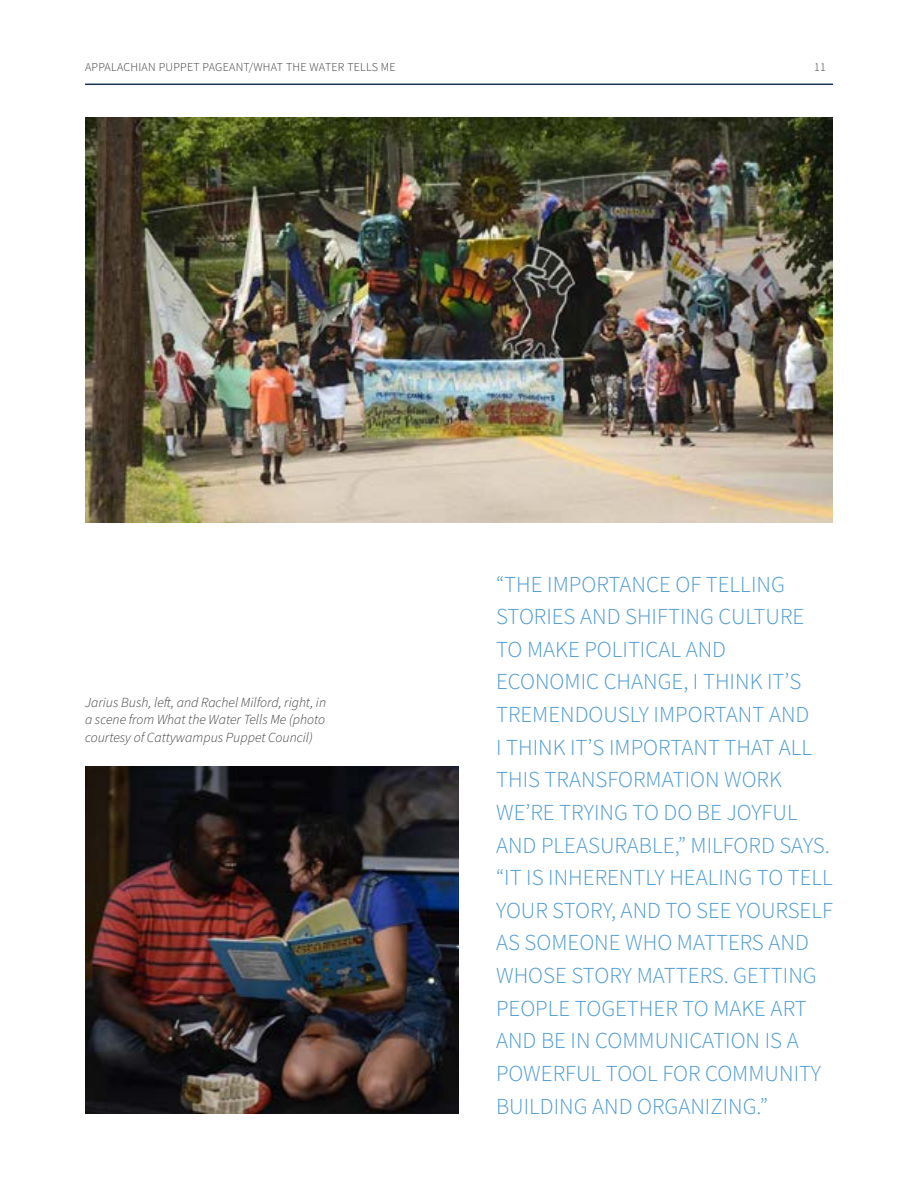
<style>
.page{position:relative;width:918px;height:1188px;background:#fff}
.page>*{position:absolute;margin:0;border:0;box-sizing:border-box;transform-origin:0 0}
.t1{font:300 22.8px/32.5px "Source Sans Pro";color:#4b9ad4}
.t2{font:italic 300 13.8px/17.5px "Source Sans Pro";color:#3c3c3b;text-align:justify}
.t3{font:300 12px "Source Sans Pro";letter-spacing:.02em;color:#3c3c3b}
</style>
<div class="page">
<hr style="left:85px;top:84px;width:748px;height:1px;background:#173455">
<img style="left:85px;top:766px;width:374px;height:348px">
<img style="left:85px;top:117px;width:748px;height:405px">
<p class="t3" style="left:85px;top:60px;width:312px">APPALACHIAN PUPPET PAGEANT/WHAT THE WATER TELLS ME</p>
<p class="t3" style="left:814px;top:60px;width:13px">11</p>
<p class="t2" style="left:85px;top:693px;width:243px">Jarius Bush, left, and Rachel Milford, right, in a scene from What the Water Tells Me (photo courtesy of Cattywampus Puppet Council)</p>
<p class="t1" style="left:496px;top:568px;width:338px">“THE IMPORTANCE OF TELLING<br>STORIES AND SHIFTING CULTURE<br>TO MAKE POLITICAL AND<br>ECONOMIC CHANGE, I THINK IT’S<br>TREMENDOUSLY IMPORTANT AND<br>I THINK IT’S IMPORTANT THAT ALL<br>THIS TRANSFORMATION WORK<br>WE’RE TRYING TO DO BE JOYFUL<br>AND PLEASURABLE,” MILFORD SAYS. “IT IS INHERENTLY HEALING TO TELL<br>YOUR STORY, AND TO SEE YOURSELF<br>AS SOMEONE WHO MATTERS AND<br>WHOSE STORY MATTERS. GETTING<br>PEOPLE TOGETHER TO MAKE ART<br>AND BE IN COMMUNICATION IS A<br>POWERFUL TOOL FOR COMMUNITY<br>BUILDING AND ORGANIZING.”</p>
</div>
